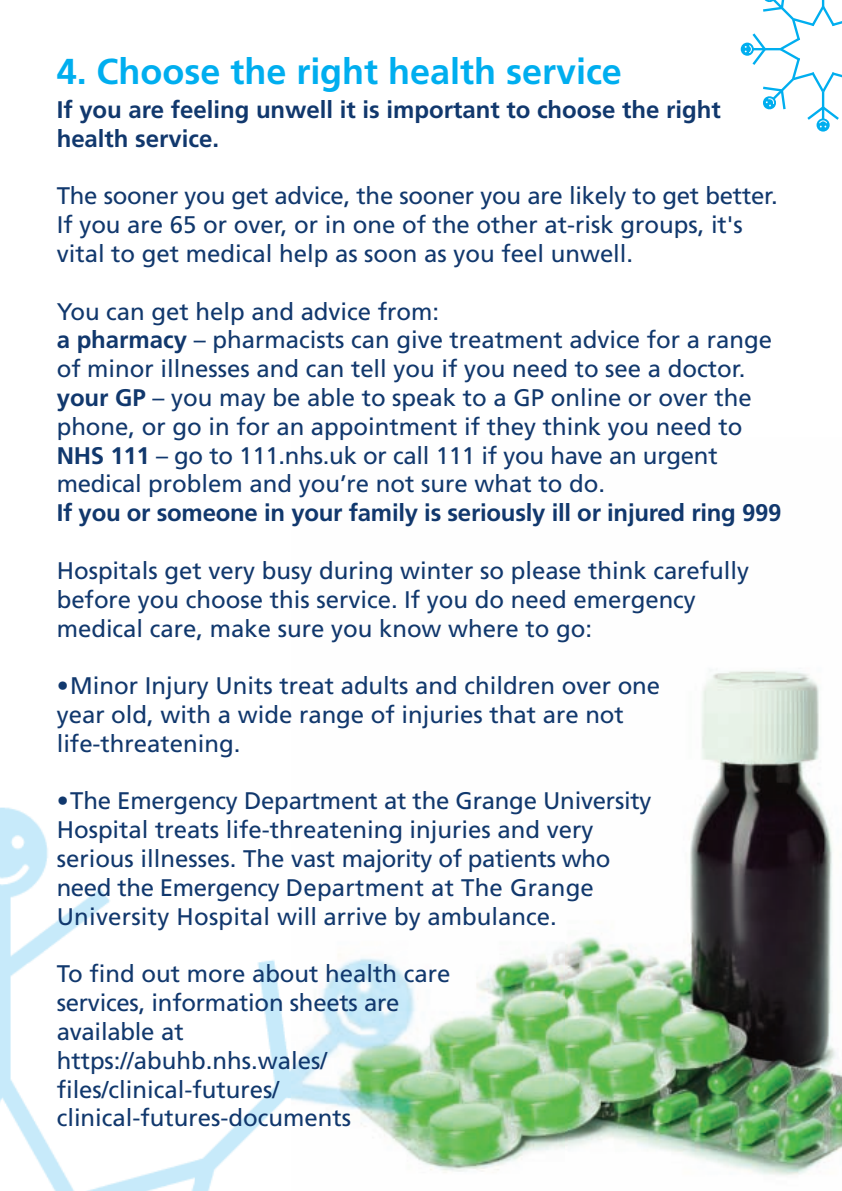
<style>
.page{position:relative;width:842px;height:1191px;background:#fff}
.page>*{position:absolute;margin:0;border:0;box-sizing:border-box;transform-origin:0 0}
.t1{font:700 36px "Frutiger";color:#00aeef}
.t2{font:24px/28.8px "Frutiger";color:#11386d}
.t3{font:700 24px/28.8px "Frutiger";color:#11386d}
.s1{font-weight:700}
</style>
<div class="page">
<img style="left:565px;top:670px;width:277px;height:506px">
<img style="left:0;top:807px;width:565px;height:384px">
<svg style="left:816px;top:118px;width:14px;height:14px"></svg>
<svg style="left:741px;top:43px;width:13px;height:13px"></svg>
<svg style="left:745px;top:0;width:97px;height:127px"></svg>
<h1 class="t1" style="left:57px;top:57px;width:567px">4. Choose the right health service</h1>
<p class="t3" style="left:57px;top:97px;width:665px">If you are feeling unwell it is important to choose the right health service.</p>
<p class="t2" style="left:57px;top:183px;width:723px">The sooner you get advice, the sooner you are likely to get better.<br>If you are 65 or over, or in one of the other at-risk groups, it's vital to get medical help as soon as you feel unwell.</p>
<p class="t2" style="left:57px;top:299px;width:717px">You can get help and advice from:<br><span class="s1">a pharmacy</span> – pharmacists can give treatment advice for a range of minor illnesses and can tell you if you need to see a doctor. <span class="s1">your GP</span> – you may be able to speak to a GP online or over the phone, or go in for an appointment if they think you need to <span class="s1">NHS 111</span> – go to 111.nhs.uk or call 111 if you have an urgent medical problem and you’re not sure what to do.</p>
<p class="t3" style="left:57px;top:500px;width:726px">If you or someone in your family is seriously ill or injured ring 999</p>
<p class="t2" style="left:57px;top:558px;width:694px">Hospitals get very busy during winter so please think carefully before you choose this service. If you do need emergency medical care, make sure you know where to go:</p>
<p class="t2" style="left:57px;top:673px;width:605px">•Minor Injury Units treat adults and children over one year old, with a wide range of injuries that are not life-threatening.</p>
<p class="t2" style="left:57px;top:788px;width:596px">•The Emergency Department at the Grange University Hospital treats life-threatening injuries and very serious illnesses. The vast majority of patients who need the Emergency Department at The Grange University Hospital will arrive by ambulance.</p>
<p class="t2" style="left:57px;top:961px;width:395px">To find out more about health care services, information sheets are available at https://abuhb.nhs.wales/ files/clinical-futures/ clinical-futures-documents</p>
</div>
